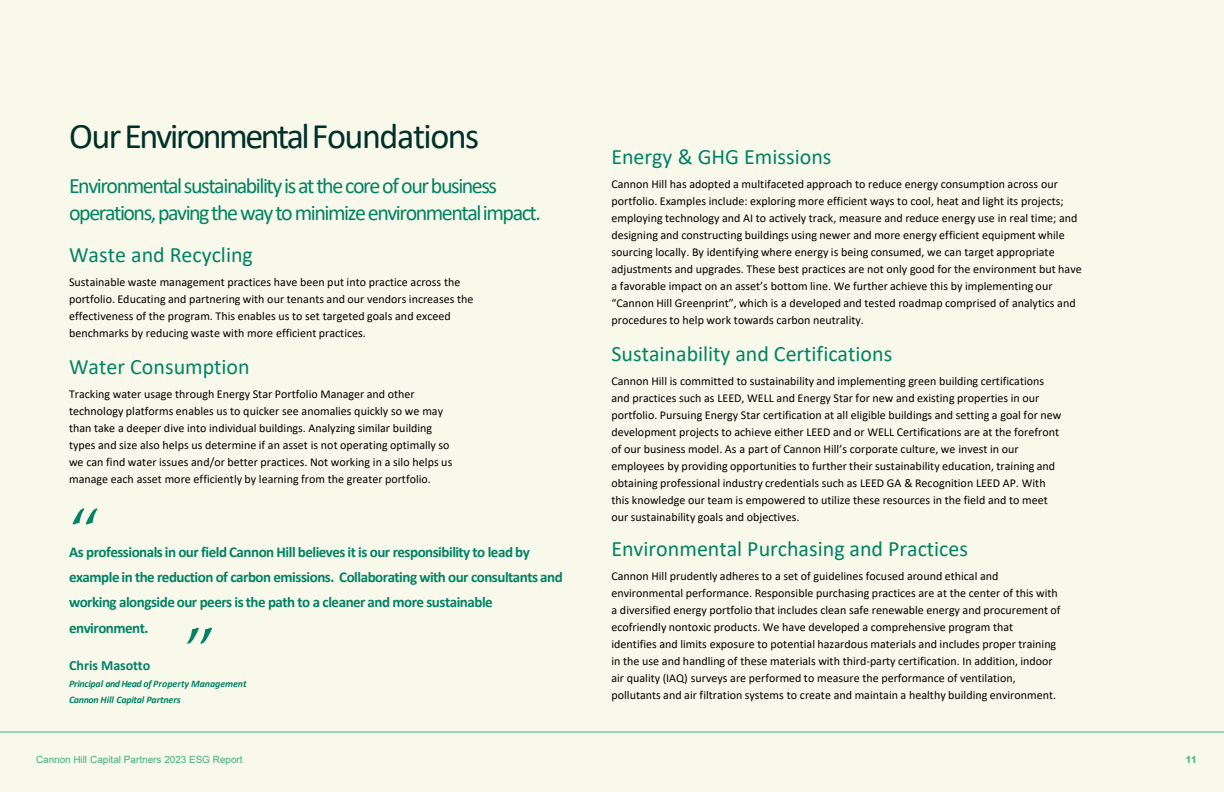
<style>
.page{position:relative;width:1224px;height:792px;background:#f9f9eb}
.page>*{position:absolute;margin:0;border:0;box-sizing:border-box;transform-origin:0 0}
.t1{font:63px "Palatino Linotype";color:#008263}
.t2{font:36px "Calibri";letter-spacing:-.04em;color:#003129}
.t3{font:22px "Calibri";color:#008263}
.t4{font:22px/26.4px "Calibri";letter-spacing:-.065em;color:#008263}
.t5{font:700 15px/25.4px "Calibri";letter-spacing:-.035em;color:#008263}
.t6{font:700 14px "Calibri";letter-spacing:-.005em;color:#008263}
.t7{font:12px/17px "Calibri";color:#000}
.t8{font:italic 700 10px "Calibri";letter-spacing:-.015em;color:#008263}
.t9{font:10px "Arial";color:#3db07d}
.t10{font:700 10px "Arial";color:#3db07d}
</style>
<div class="page">
<hr style="left:0;top:732px;width:1224px;height:1px;background:#3db07d">
<h2 class="t2" style="left:69px;top:112px;width:412px">OurEnvironmentalFoundations</h2>
<p class="t4" style="left:69px;top:172px;width:473px">Environmental sustainability is at the core of our business operations, paving the way to minimize environmental impact.</p>
<h3 class="t3" style="left:69px;top:239px;width:185px">Waste and Recycling</h3>
<p class="t7" style="left:69px;top:273px;width:406px">Sustainable waste management practices have been put into practice across the portfolio. Educating and partnering with our tenants and our vendors increases the effectiveness of the program. This enables us to set targeted goals and exceed benchmarks by reducing waste with more efficient practices.</p>
<h3 class="t3" style="left:69px;top:351px;width:182px">Water Consumption</h3>
<p class="t7" style="left:69px;top:385px;width:385px">Tracking water usage through Energy Star Portfolio Manager and other technology platforms enables us to quicker see anomalies quickly so we may than take a deeper dive into individual buildings. Analyzing similar building types and size also helps us determine if an asset is not operating optimally so we can find water issues and/or better practices. Not working in a silo helps us manage each asset more efficiently by learning from the greater portfolio.</p>
<p class="t1" style="left:69px;top:486px;width:33px">“</p>
<p class="t5" style="left:69px;top:539px;width:495px">As professionals in our field Cannon Hill believes it is our responsibility to lead by example in the reduction of carbon emissions. Collaborating with our consultants and working alongside our peers is the path to a cleaner and more sustainable environment.</p>
<p class="t1" style="left:216px;top:666px;width:33px;rotate:-180deg">“</p>
<p class="t6" style="left:69px;top:655px;width:83px">Chris Masotto</p>
<p class="t8" style="left:69px;top:676px;width:179px">Principal and Head of Property Management</p>
<p class="t8" style="left:69px;top:692px;width:113px">Cannon Hill Capital Partners</p>
<p class="t9" style="left:36px;top:753px;width:208px">Cannon Hill Capital Partners 2023 ESG Report</p>
<p class="t3" style="left:611px;top:141px;width:222px">Energy &amp; GHG Emissions</p>
<p class="t7" style="left:611px;top:175px;width:472px">Cannon Hill has adopted a multifaceted approach to reduce energy consumption across our portfolio. Examples include: exploring more efficient ways to cool, heat and light its projects; employing technology and AI to actively track, measure and reduce energy use in real time; and designing and constructing buildings using newer and more energy efficient equipment while sourcing locally. By identifying where energy is being consumed, we can target appropriate adjustments and upgrades. These best practices are not only good for the environment but have a favorable impact on an asset’s bottom line. We further achieve this by implementing our “Cannon Hill Greenprint”, which is a developed and tested roadmap comprised of analytics and procedures to help work towards carbon neutrality.</p>
<p class="t3" style="left:611px;top:338px;width:282px">Sustainability and Certifications</p>
<p class="t7" style="left:611px;top:372px;width:452px">Cannon Hill is committed to sustainability and implementing green building certifications and practices such as LEED, WELL and Energy Star for new and existing properties in our portfolio. Pursuing Energy Star certification at all eligible buildings and setting a goal for new development projects to achieve either LEED and or WELL Certifications are at the forefront of our business model. As a part of Cannon Hill’s corporate culture, we invest in our employees by providing opportunities to further their sustainability education, training and obtaining professional industry credentials such as LEED GA &amp; Recognition LEED AP. With this knowledge our team is empowered to utilize these resources in the field and to meet our sustainability goals and objectives.</p>
<p class="t3" style="left:611px;top:533px;width:358px">Environmental Purchasing and Practices</p>
<p class="t7" style="left:611px;top:567px;width:450px">Cannon Hill prudently adheres to a set of guidelines focused around ethical and environmental performance. Responsible purchasing practices are at the center of this with a diversified energy portfolio that includes clean safe renewable energy and procurement of ecofriendly nontoxic products. We have developed a comprehensive program that identifies and limits exposure to potential hazardous materials and includes proper training in the use and handling of these materials with third-party certification. In addition, indoor air quality (IAQ) surveys are performed to measure the performance of ventilation, pollutants and air filtration systems to create and maintain a healthy building environment.</p>
<p class="t10" style="left:1186px;top:753px;width:13px">11</p>
</div>
